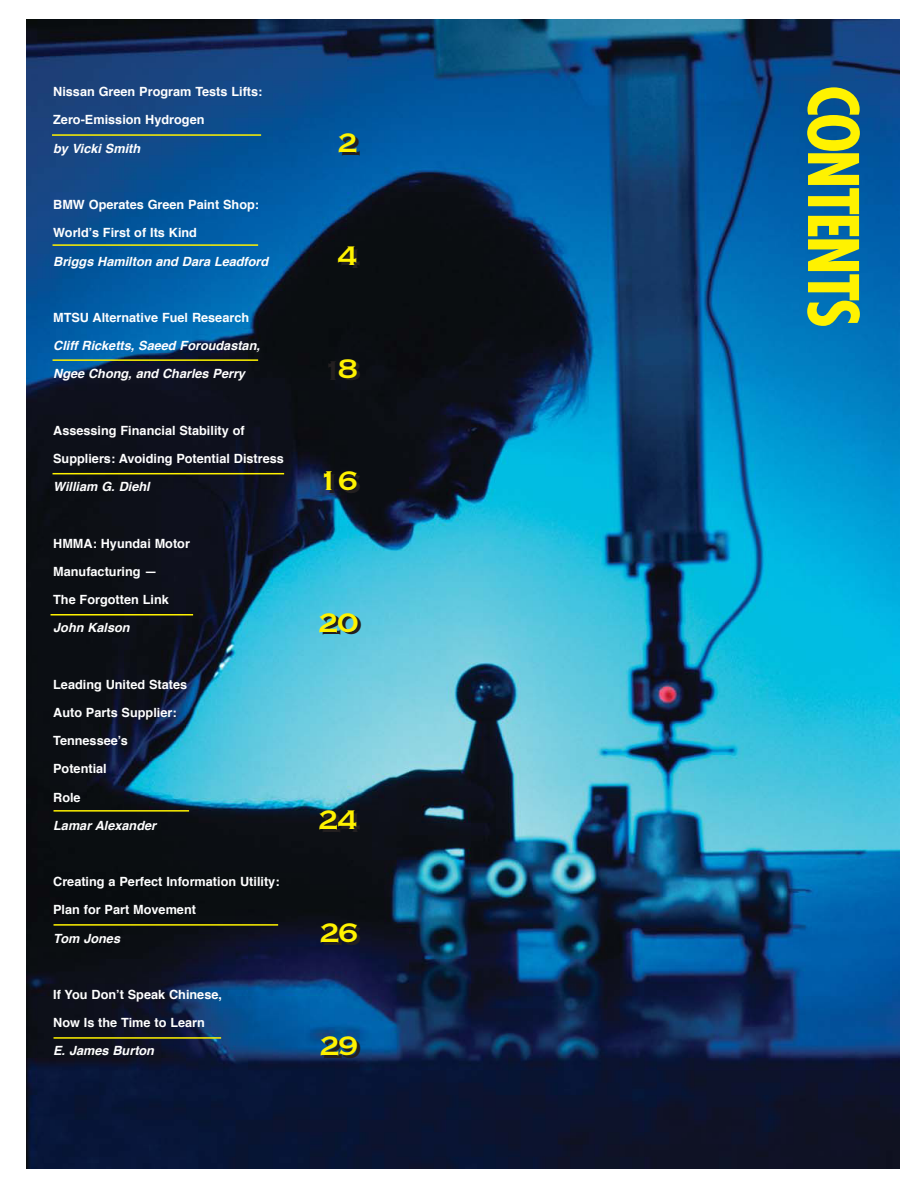
<style>
.page{position:relative;width:917px;height:1187px;background:#fff}
.page>*{position:absolute;margin:0;border:0;box-sizing:border-box;transform-origin:0 0}
.t1{font:700 condensed 67.65px "Futura";letter-spacing:-.045em;color:#fff200}
.t2{font:35.25px "Copperplate Thirty One BC";letter-spacing:-.06em;color:#fff200}
.t3{font:35.25px "Copperplate Thirty One BC";color:#231f20}
.t4{font:700 12.75px "Helvetica";color:#fff}
.t5{font:italic 700 12.75px "Helvetica";color:#fff}
</style>
<div class="page">
<img style="left:26px;top:19px;width:873px;height:1149px">
<hr style="left:52px;top:244px;width:206px;height:2px;background:#fff200">
<hr style="left:52px;top:359px;width:206px;height:2px;background:#fff200">
<hr style="left:52px;top:473px;width:232px;height:1px;background:#fff200">
<hr style="left:51px;top:614px;width:142px;height:1px;background:#fff200">
<hr style="left:54px;top:810px;width:135px;height:1px;background:#fff200">
<hr style="left:54px;top:924px;width:224px;height:1px;background:#fff200">
<hr style="left:54px;top:1037px;width:167px;height:1px;background:#fff200">
<hr style="left:52px;top:134px;width:209px;height:2px;background:#fff200">
<p class="t4" style="left:53px;top:80px;width:211px">Nissan Green Program Tests Lifts:</p>
<p class="t4" style="left:53px;top:108px;width:153px">Zero-Emission Hydrogen</p>
<p class="t5" style="left:53px;top:137px;width:93px">by Vicki Smith</p>
<p class="t4" style="left:53px;top:193px;width:207px">BMW Operates Green Paint Shop:</p>
<p class="t4" style="left:53px;top:221px;width:145px">Worldʼs First of Its Kind</p>
<p class="t5" style="left:53px;top:249px;width:221px">Briggs Hamilton and Dara Leadford</p>
<p class="t4" style="left:53px;top:306px;width:197px">MTSU Alternative Fuel Research</p>
<p class="t5" style="left:53px;top:334px;width:213px">Cliff Ricketts, Saeed Foroudastan,</p>
<p class="t5" style="left:53px;top:362px;width:198px">Ngee Chong, and Charles Perry</p>
<p class="t4" style="left:53px;top:419px;width:193px">Assessing Financial Stability of</p>
<p class="t4" style="left:53px;top:447px;width:232px">Suppliers: Avoiding Potential Distress</p>
<p class="t5" style="left:53px;top:475px;width:103px">William G. Diehl</p>
<p class="t4" style="left:53px;top:531px;width:138px">HMMA: Hyundai Motor</p>
<p class="t4" style="left:53px;top:560px;width:105px">Manufacturing —</p>
<p class="t4" style="left:53px;top:588px;width:117px">The Forgotten Link</p>
<p class="t5" style="left:53px;top:616px;width:83px">John Kalson</p>
<p class="t4" style="left:53px;top:672px;width:135px">Leading United States</p>
<p class="t4" style="left:53px;top:701px;width:125px">Auto Parts Supplier:</p>
<p class="t4" style="left:53px;top:729px;width:76px">Tennesseeʼs</p>
<p class="t4" style="left:53px;top:757px;width:55px">Potential</p>
<p class="t4" style="left:53px;top:785px;width:29px">Role</p>
<p class="t5" style="left:53px;top:813px;width:109px">Lamar Alexander</p>
<p class="t4" style="left:53px;top:870px;width:228px">Creating a Perfect Information Utility:</p>
<p class="t4" style="left:53px;top:898px;width:144px">Plan for Part Movement</p>
<p class="t5" style="left:53px;top:926px;width:73px">Tom Jones</p>
<p class="t4" style="left:53px;top:983px;width:170px">If You Donʼt Speak Chinese,</p>
<p class="t4" style="left:53px;top:1011px;width:153px">Now Is the Time to Learn</p>
<p class="t5" style="left:53px;top:1039px;width:107px">E. James Burton</p>
<h2 class="t2" style="left:337px;top:125px;width:23px">2</h2>
<h2 class="t2" style="left:337px;top:238px;width:23px">4</h2>
<h2 class="t2" style="left:337px;top:351px;width:23px">8</h2>
<h2 class="t3" style="left:322px;top:353px;width:23px">1</h2>
<h2 class="t2" style="left:318px;top:463px;width:42px">16</h2>
<h2 class="t2" style="left:318px;top:604px;width:42px">20</h2>
<h2 class="t2" style="left:318px;top:802px;width:42px">24</h2>
<h2 class="t2" style="left:319px;top:915px;width:41px">26</h2>
<h2 class="t2" style="left:319px;top:1027px;width:41px">29</h2>
<h1 class="t1" style="left:876px;top:86px;width:244px;rotate:90deg">CONTENTS</h1>
</div>
